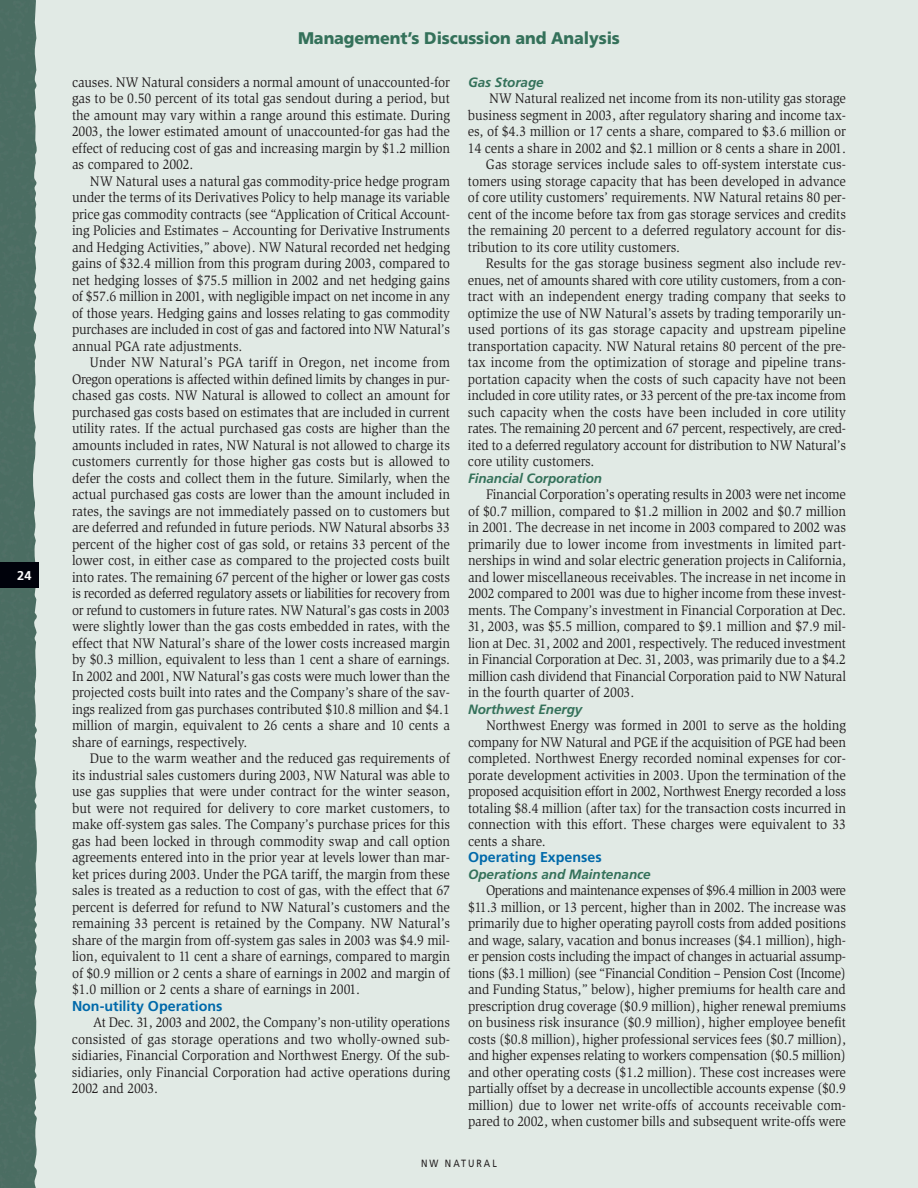
<style>
.page{position:relative;width:918px;height:1188px;background:#fff}
.page>*{position:absolute;margin:0;border:0;box-sizing:border-box;transform-origin:0 0}
.t1{font:900 16.8px "Frutiger";letter-spacing:-.005em;color:#34715a;scale:.95 1}
.t2{font:14.25px/16.5px "Slimbach";letter-spacing:-.005em;color:#231f20;text-align:justify;scale:.93 1}
.t3{font:14.25px "Slimbach";letter-spacing:-.025em;color:#231f20;scale:.93 1}
.t4{font:700 14.25px "Frutiger";color:#0069aa}
.t5{font:italic 700 13.5px "Frutiger";letter-spacing:-.005em;color:#34715a}
.t6{font:700 12.75px "Frutiger";color:#fff}
.t7{font:10.5px "Frutiger";letter-spacing:.22em;color:#231f20;scale:.85 1}
</style>
<div class="page">
<div style="left:18px;top:0;width:900px;height:1188px;background:#e1eae5"></div>
<div style="left:0;top:0;width:37px;height:1188px;background:#4b6d62"></div>
<div style="left:0;top:562px;width:39px;height:26px;background:#00020b"></div>
<p class="t6" style="left:17px;top:570px;width:16px">24</p>
<p class="t1" style="left:298px;top:32px;width:340px">Management’s Discussion and Analysis</p>
<p class="t2" style="left:72px;top:75px;width:408px">causes. NW Natural considers a normal amount of unaccounted-for gas to be 0.50 percent of its total gas sendout during a period, but the amount may vary within a range around this estimate. During 2003, the lower estimated amount of unaccounted-for gas had the effect of reducing cost of gas and increasing margin by $1.2 million as compared to 2002.</p>
<p class="t2" style="left:72px;top:174px;width:408px;text-indent:18px">NW Natural uses a natural gas commodity-price hedge program under the terms of its Derivatives Policy to help manage its variable price gas commodity contracts (see “Application of Critical Account&shy;ing Policies and Estimates – Accounting for Derivative Instruments and Hedging Activities,” above). NW Natural recorded net hedging gains of $32.4 million from this program during 2003, compared to net hedging losses of $75.5 million in 2002 and net hedging gains of $57.6 million in 2001, with negligible impact on net income in any of those years. Hedging gains and losses relating to gas commodity purchases are included in cost of gas and factored into NW Natural’s annual PGA rate adjustments.</p>
<p class="t2" style="left:72px;top:355px;width:408px;text-indent:18px">Under NW Natural’s PGA tariff in Oregon, net income from Oregon operations is affected within defined limits by changes in pur&shy;chased gas costs. NW Natural is allowed to collect an amount for purchased gas costs based on estimates that are included in current utility rates. If the actual purchased gas costs are higher than the amounts included in rates, NW Natural is not allowed to charge its customers currently for those higher gas costs but is allowed to defer the costs and collect them in the future. Similarly, when the actual purchased gas costs are lower than the amount included in rates, the savings are not immediately passed on to customers but are deferred and refunded in future periods. NW Natural absorbs 33 percent of the higher cost of gas sold, or retains 33 percent of the lower cost, in either case as compared to the projected costs built into rates. The remaining 67 percent of the higher or lower gas costs is recorded as deferred regulatory assets or liabilities for recovery from or refund to customers in future rates. NW Natural’s gas costs in 2003 were slightly lower than the gas costs embedded in rates, with the effect that NW Natural’s share of the lower costs increased margin by $0.3 million, equivalent to less than 1 cent a share of earnings.<br>In 2002 and 2001, NW Natural’s gas costs were much lower than the projected costs built into rates and the Company’s share of the sav&shy;ings realized from gas purchases contributed $10.8 million and $4.1 million of margin, equivalent to 26 cents a share and 10 cents a share of earnings, respectively.</p>
<p class="t2" style="left:72px;top:751px;width:408px;text-indent:18px">Due to the warm weather and the reduced gas requirements of its industrial sales customers during 2003, NW Natural was able to use gas supplies that were under contract for the winter season, but were not required for delivery to core market customers, to make off-system gas sales. The Company’s purchase prices for this gas had been locked in through commodity swap and call option agreements entered into in the prior year at levels lower than mar&shy;ket prices during 2003. Under the PGA tariff, the margin from these sales is treated as a reduction to cost of gas, with the effect that 67 percent is deferred for refund to NW Natural’s customers and the remaining 33 percent is retained by the Company. NW Natural’s share of the margin from off-system gas sales in 2003 was $4.9 mil&shy;lion, equivalent to 11 cent a share of earnings, compared to margin of $0.9 million or 2 cents a share of earnings in 2002 and margin of $1.0 million or 2 cents a share of earnings in 2001.</p>
<p class="t4" style="left:72px;top:1000px;width:152px">Non-utility Operations</p>
<p class="t2" style="left:72px;top:1015px;width:408px;text-indent:21px">At Dec. 31, 2003 and 2002, the Company’s non-utility operations consisted of gas storage operations and two wholly-owned sub&shy;sidiaries, Financial Corporation and Northwest Energy. Of the sub&shy;sidiaries, only Financial Corporation had active operations during 2002 and 2003.</p>
<p class="t5" style="left:468px;top:76px;width:77px">Gas Storage</p>
<p class="t2" style="left:489px;top:91px;width:385px">NW Natural realized net income from its non-utility gas storage</p>
<p class="t2" style="left:468px;top:108px;width:408px">business segment in 2003, after regulatory sharing and income tax-</p>
<p class="t2" style="left:468px;top:124px;width:408px">es, of $4.3 million or 17 cents a share, compared to $3.6 million or</p>
<p class="t2" style="left:468px;top:141px;width:408px">14 cents a share in 2002 and $2.1 million or 8 cents a share in 2001.</p>
<p class="t2" style="left:486px;top:157px;width:389px">Gas storage services include sales to off-system interstate cus-</p>
<p class="t2" style="left:468px;top:174px;width:408px">tomers using storage capacity that has been developed in advance</p>
<p class="t2" style="left:468px;top:190px;width:408px">of core utility customers’ requirements. NW Natural retains 80 per-</p>
<p class="t2" style="left:468px;top:207px;width:408px">cent of the income before tax from gas storage services and credits</p>
<p class="t2" style="left:468px;top:223px;width:408px">the remaining 20 percent to a deferred regulatory account for dis-</p>
<p class="t2" style="left:468px;top:240px;width:229px">tribution to its core utility customers.</p>
<p class="t2" style="left:486px;top:256px;width:389px">Results for the gas storage business segment also include rev-</p>
<p class="t2" style="left:468px;top:273px;width:408px">enues, net of amounts shared with core utility customers, from a con-</p>
<p class="t2" style="left:468px;top:289px;width:408px">tract with an independent energy trading company that seeks to</p>
<p class="t2" style="left:468px;top:306px;width:408px">optimize the use of NW Natural’s assets by trading temporarily un-</p>
<p class="t2" style="left:468px;top:322px;width:408px">used portions of its gas storage capacity and upstream pipeline</p>
<p class="t2" style="left:468px;top:339px;width:408px">transportation capacity. NW Natural retains 80 percent of the pre-</p>
<p class="t2" style="left:468px;top:355px;width:408px">tax income from the optimization of storage and pipeline trans-</p>
<p class="t2" style="left:468px;top:372px;width:408px">portation capacity when the costs of such capacity have not been</p>
<p class="t2" style="left:468px;top:388px;width:408px">included in core utility rates, or 33 percent of the pre-tax income from</p>
<p class="t2" style="left:468px;top:405px;width:408px">such capacity when the costs have been included in core utility</p>
<p class="t3" style="left:468px;top:423px;width:408px">rates. The remaining 20 percent and 67 percent, respectively, are cred-</p>
<p class="t2" style="left:468px;top:438px;width:408px">ited to a deferred regulatory account for distribution to NW Natural’s</p>
<p class="t2" style="left:468px;top:454px;width:138px">core utility customers.</p>
<p class="t5" style="left:468px;top:472px;width:136px">Financial Corporation</p>
<p class="t2" style="left:468px;top:487px;width:408px;text-indent:18px">Financial Corporation’s operating results in 2003 were net income of $0.7 million, compared to $1.2 million in 2002 and $0.7 million in 2001. The decrease in net income in 2003 compared to 2002 was primarily due to lower income from investments in limited part&shy;nerships in wind and solar electric generation projects in California, and lower miscellaneous receivables. The increase in net income in 2002 compared to 2001 was due to higher income from these invest&shy;ments. The Company’s investment in Financial Corporation at Dec.<br>31, 2003, was $5.5 million, compared to $9.1 million and $7.9 mil&shy;lion at Dec. 31, 2002 and 2001, respectively. The reduced investment in Financial Corporation at Dec. 31, 2003, was primarily due to a $4.2 million cash dividend that Financial Corporation paid to NW Natural in the fourth quarter of 2003.</p>
<p class="t5" style="left:468px;top:704px;width:116px">Northwest Energy</p>
<p class="t2" style="left:468px;top:718px;width:408px;text-indent:18px">Northwest Energy was formed in 2001 to serve as the holding company for NW Natural and PGE if the acquisition of PGE had been completed. Northwest Energy recorded nominal expenses for cor&shy;porate development activities in 2003. Upon the termination of the proposed acquisition effort in 2002, Northwest Energy recorded a loss totaling $8.4 million (after tax) for the transaction costs incurred in connection with this effort. These charges were equivalent to 33 cents a share.</p>
<p class="t4" style="left:468px;top:851px;width:135px">Operating Expenses</p>
<p class="t5" style="left:468px;top:868px;width:184px">Operations and Maintenance</p>
<p class="t2" style="left:468px;top:883px;width:408px;text-indent:18px">Operations and maintenance expenses of $96.4 million in 2003 were $11.3 million, or 13 percent, higher than in 2002. The increase was primarily due to higher operating payroll costs from added positions and wage, salary, vacation and bonus increases ($4.1 million), high&shy;er pension costs including the impact of changes in actuarial assump&shy;tions ($3.1 million) (see “Financial Condition – Pension Cost (Income) and Funding Status,” below), higher premiums for health care and prescription drug coverage ($0.9 million), higher renewal premiums on business risk insurance ($0.9 million), higher employee benefit costs ($0.8 million), higher professional services fees ($0.7 million), and higher expenses relating to workers compensation ($0.5 million) and other operating costs ($1.2 million). These cost increases were partially offset by a decrease in uncollectible accounts expense ($0.9 million) due to lower net write-offs of accounts receivable com&shy;pared to 2002, when customer bills and subsequent write-offs were</p>
<p class="t7" style="left:421px;top:1160px;width:91px">NW NATURAL</p>
</div>
